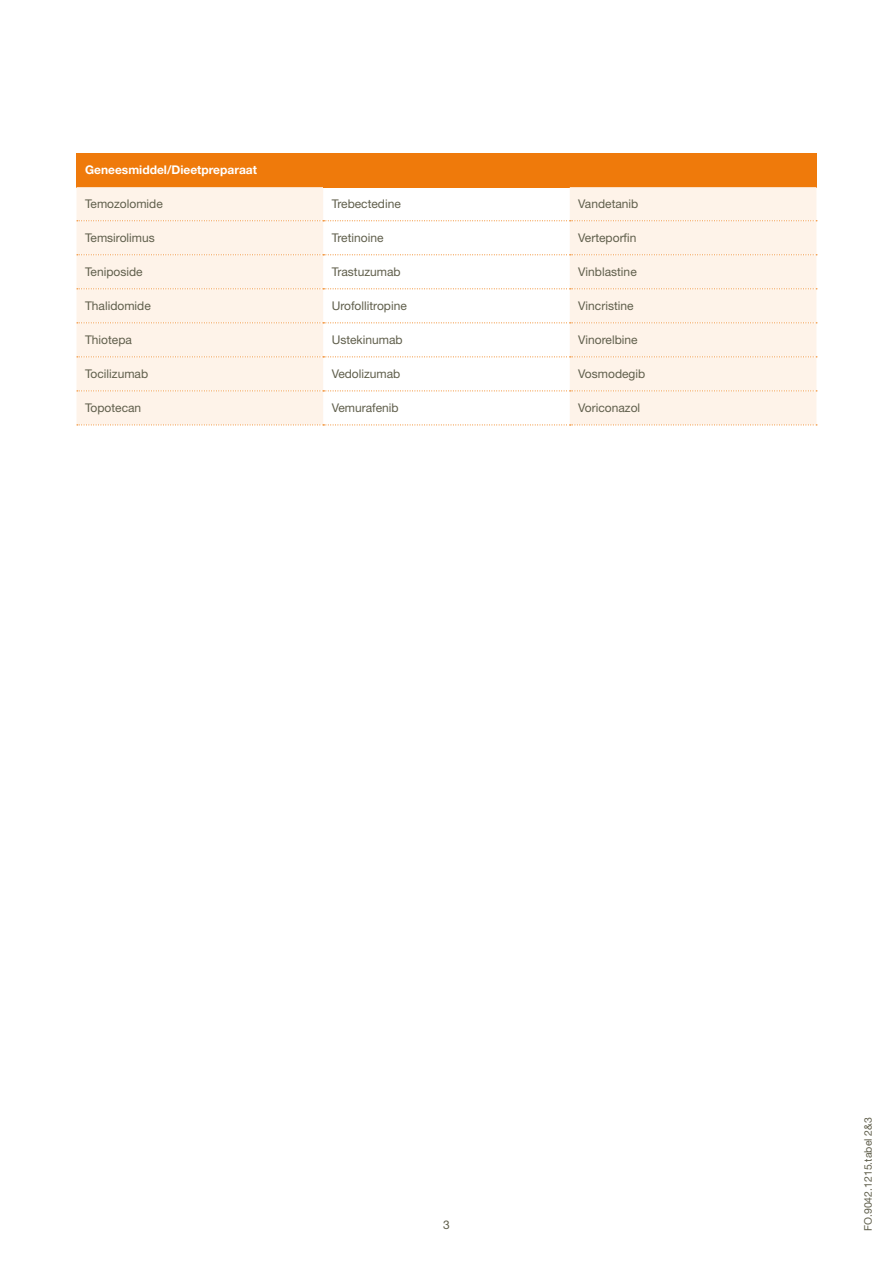
<style>
.page{position:relative;width:893px;height:1263px;background:#fff}
.page>*{position:absolute;margin:0;border:0;box-sizing:border-box;transform-origin:0 0}
.t1{font:12px "Helvetica Neue LT Std";color:#605f4c}
.t2{font:700 12px "Helvetica Neue LT Std";color:#fff}
.t3{font:10.5px "Helvetica Neue LT Std";color:#605f4c}
</style>
<div class="page">
<div style="left:77px;top:153px;width:246px;height:34px;background:#ef7a0b"></div>
<div style="left:77px;top:187px;width:246px;height:238px;background:#fef3e9"></div>
<div style="left:323px;top:153px;width:247px;height:34px;background:#ef7a0b"></div>
<div style="left:570px;top:153px;width:246px;height:34px;background:#ef7a0b"></div>
<div style="left:570px;top:187px;width:246px;height:238px;background:#fef3e9"></div>
<svg style="left:77px;top:220px;width:740px;height:1px"></svg>
<svg style="left:77px;top:254px;width:740px;height:1px"></svg>
<svg style="left:77px;top:288px;width:740px;height:1px"></svg>
<svg style="left:77px;top:322px;width:740px;height:1px"></svg>
<svg style="left:77px;top:356px;width:740px;height:1px"></svg>
<svg style="left:77px;top:390px;width:740px;height:1px"></svg>
<svg style="left:77px;top:425px;width:740px;height:1px"></svg>
<p class="t2" style="left:85px;top:163px;width:173px">Geneesmiddel/Dieetpreparaat</p>
<p class="t1" style="left:85px;top:197px;width:79px">Temozolomide</p>
<p class="t1" style="left:85px;top:231px;width:71px">Temsirolimus</p>
<p class="t1" style="left:85px;top:265px;width:59px">Teniposide</p>
<p class="t1" style="left:85px;top:299px;width:67px">Thalidomide</p>
<p class="t1" style="left:85px;top:333px;width:48px">Thiotepa</p>
<p class="t1" style="left:85px;top:367px;width:65px">Tocilizumab</p>
<p class="t1" style="left:85px;top:401px;width:58px">Topotecan</p>
<p class="t1" style="left:332px;top:197px;width:71px">Trebectedine</p>
<p class="t1" style="left:332px;top:231px;width:53px">Tretinoine</p>
<p class="t1" style="left:332px;top:265px;width:70px">Trastuzumab</p>
<p class="t1" style="left:332px;top:299px;width:77px">Urofollitropine</p>
<p class="t1" style="left:332px;top:333px;width:72px">Ustekinumab</p>
<p class="t1" style="left:332px;top:367px;width:70px">Vedolizumab</p>
<p class="t1" style="left:332px;top:401px;width:68px">Vemurafenib</p>
<p class="t1" style="left:578px;top:197px;width:62px">Vandetanib</p>
<p class="t1" style="left:578px;top:231px;width:60px">Verteporfin</p>
<p class="t1" style="left:578px;top:265px;width:60px">Vinblastine</p>
<p class="t1" style="left:578px;top:299px;width:57px">Vincristine</p>
<p class="t1" style="left:578px;top:333px;width:61px">Vinorelbine</p>
<p class="t1" style="left:578px;top:367px;width:68px">Vosmodegib</p>
<p class="t1" style="left:578px;top:401px;width:63px">Voriconazol</p>
<p class="t1" style="left:443px;top:1217px;width:8px">3</p>
<p class="t3" style="left:862px;top:1231px;width:115px;rotate:-90deg">FO.9042.1215.tabel 2&amp;3</p>
</div>
